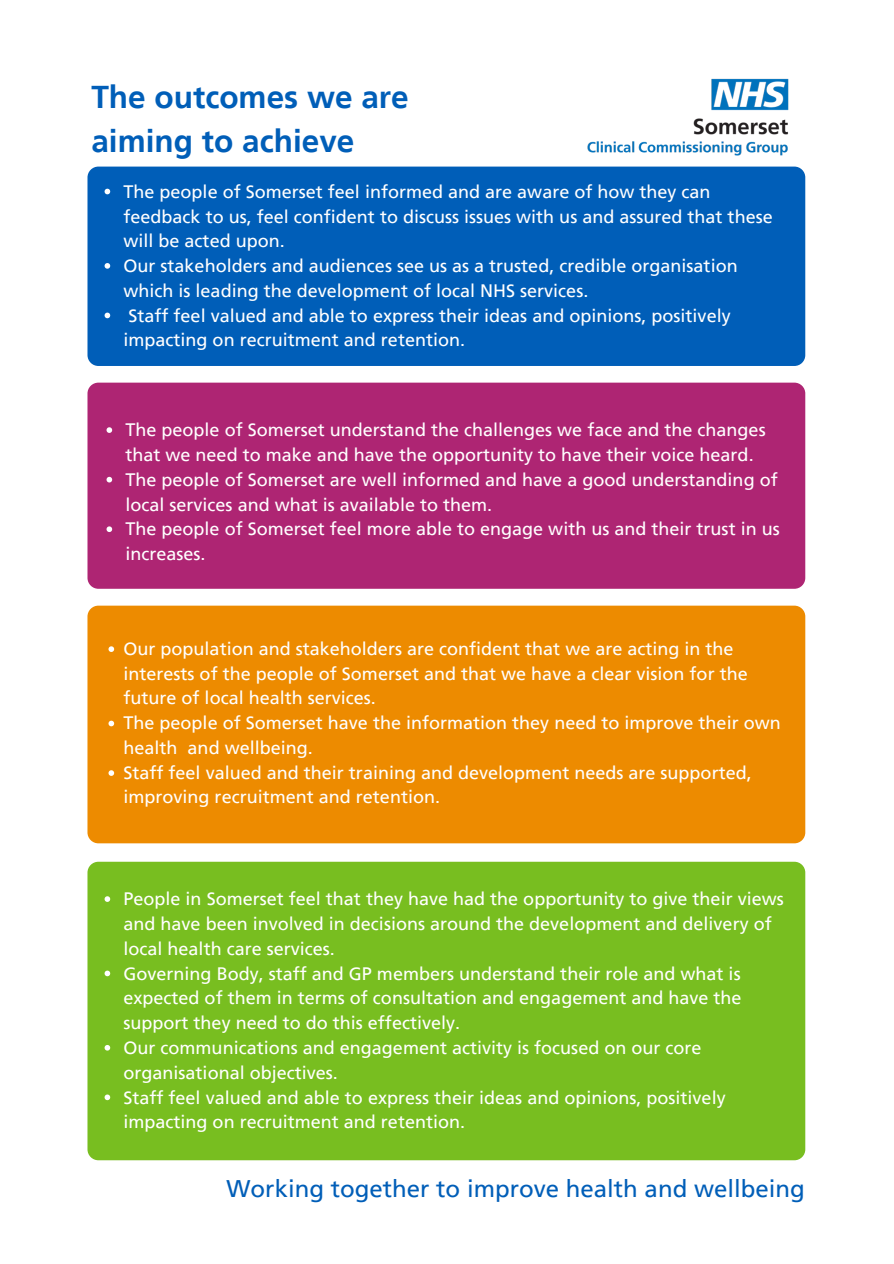
<style>
.page{position:relative;width:894px;height:1264px;background:#fff}
.page>*{position:absolute;margin:0;border:0;box-sizing:border-box;transform-origin:0 0}
.t1{font:700 31.5px/44px "Frutiger";color:#005eb8}
.t2{font:24px "Frutiger";color:#005eb8}
.t3{font:18px/24.8px "Frutiger";color:#fff}
</style>
<div class="page">
<img style="left:464px;top:78px;width:342px;height:130px">
<div style="left:87px;top:167px;width:718px;height:199px;background:#005eb8;border-radius:11px"></div>
<div style="left:87px;top:382px;width:718px;height:206px;background:#ae2573;border-radius:11px"></div>
<div style="left:87px;top:605px;width:718px;height:238px;background:#ed8b00;border-radius:11px"></div>
<div style="left:87px;top:861px;width:718px;height:299px;background:#78be20;border-radius:11px"></div>
<svg style="left:106px;top:427px;width:6px;height:6px"></svg>
<svg style="left:106px;top:477px;width:6px;height:5px"></svg>
<svg style="left:106px;top:526px;width:6px;height:6px"></svg>
<svg style="left:104px;top:896px;width:6px;height:5px"></svg>
<svg style="left:104px;top:970px;width:6px;height:6px"></svg>
<svg style="left:104px;top:1045px;width:6px;height:5px"></svg>
<svg style="left:104px;top:1094px;width:6px;height:6px"></svg>
<svg style="left:108px;top:646px;width:6px;height:6px"></svg>
<svg style="left:108px;top:720px;width:6px;height:6px"></svg>
<svg style="left:108px;top:770px;width:6px;height:6px"></svg>
<svg style="left:104px;top:189px;width:6px;height:5px"></svg>
<svg style="left:104px;top:263px;width:6px;height:6px"></svg>
<svg style="left:104px;top:312px;width:6px;height:6px"></svg>
<h1 class="t1" style="left:91px;top:75px;width:319px">The outcomes we are aiming to achieve</h1>
<p class="t3" style="left:123px;top:179px;width:650px">The people of Somerset feel informed and are aware of how they can feedback to us, feel confident to discuss issues with us and assured that these will be acted upon.<br>Our stakeholders and audiences see us as a trusted, credible organisation which is leading the development of local NHS services.<br>Staff feel valued and able to express their ideas and opinions, positively impacting on recruitment and retention.</p>
<p class="t3" style="left:125px;top:418px;width:655px">The people of Somerset understand the challenges we face and the changes that we need to make and have the opportunity to have their voice heard.<br>The people of Somerset are well informed and have a good understanding of local services and what is available to them.<br>The people of Somerset feel more able to engage with us and their trust in us increases.</p>
<p class="t3" style="left:123px;top:636px;width:658px">Our population and stakeholders are confident that we are acting in the interests of the people of Somerset and that we have a clear vision for the future of local health services.<br>The people of Somerset have the information they need to improve their own health and wellbeing.<br>Staff feel valued and their training and development needs are supported, improving recruitment and retention.</p>
<p class="t3" style="left:123px;top:886px;width:661px">People in Somerset feel that they have had the opportunity to give their views and have been involved in decisions around the development and delivery of local health care services.<br>Governing Body, staff and GP members understand their role and what is expected of them in terms of consultation and engagement and have the support they need to do this effectively.<br>Our communications and engagement activity is focused on our core organisational objectives.<br>Staff feel valued and able to express their ideas and opinions, positively impacting on recruitment and retention.</p>
<h2 class="t2" style="left:226px;top:1174px;width:579px">Working together to improve health and wellbeing</h2>
</div>
